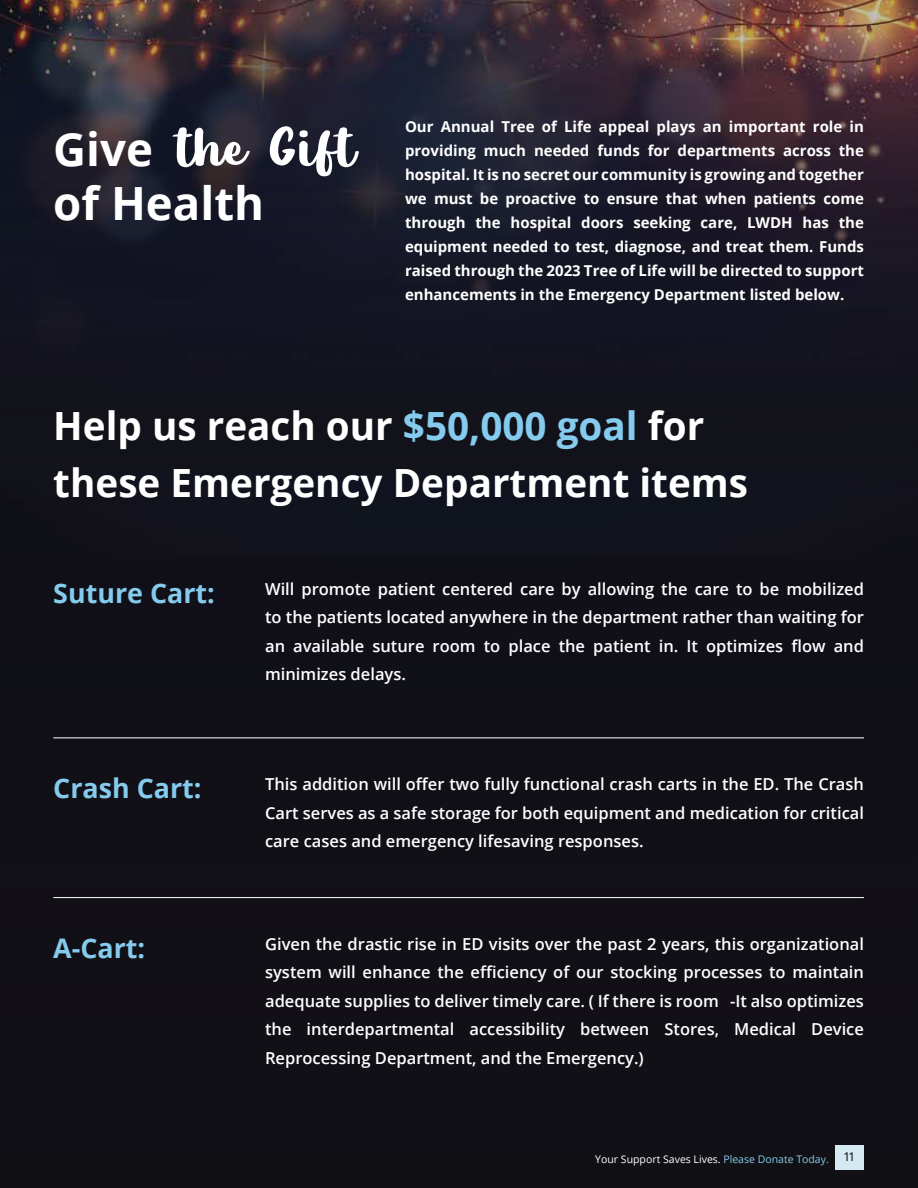
<style>
.page{position:relative;width:918px;height:1188px;background:#fff}
.page>*{position:absolute;margin:0;border:0;box-sizing:border-box;transform-origin:0 0}
.t1{font:54.3px "Only Believe";color:#fff}
.t2{font:700 45.9px "Open Sans";color:#fff}
.t3{font:700 38.85px/56.6px "Open Sans";color:#fff}
.t4{font:700 27px "Open Sans";color:#85cbee}
.t5{font:600 16.5px/28.5px "Open Sans";color:#fff;text-align:justify}
.t6{font:700 15px/24px "Open Sans";color:#fff;text-align:justify}
.t7{font:10.5px "Open Sans";color:#fff}
.s1{font-family:"Open Sans";font-weight:700;font-size:45.9px}
.s2{color:#85cbee}
.s3{font-size:12px;color:#000}
</style>
<div class="page">
<img style="left:0;top:0;width:918px;height:1188px">
<hr style="left:53px;top:738px;width:811px;height:1px;background:#fff">
<hr style="left:53px;top:897px;width:811px;height:1px;background:#fff">
<div style="left:836px;top:1145px;width:28px;height:25px;background:#d5e9f2"></div>
<h1 class="t1" style="left:53px;top:120px;width:304px"><span class="s1">Give</span> the Gift</h1>
<h2 class="t2" style="left:53px;top:171px;width:212px">of Health</h2>
<p class="t6" style="left:405px;top:114px;width:460px">Our Annual Tree of Life appeal plays an important role in providing much needed funds for departments across the hospital. It is no secret our community is growing and together we must be proactive to ensure that when patients come through the hospital doors seeking care, LWDH has the equipment needed to test, diagnose, and treat them. Funds raised through the 2023 Tree of Life will be directed to support enhancements in the Emergency Department listed below.</p>
<h3 class="t3" style="left:53px;top:397px;width:696px">Help us reach our <span class="s2">$50,000 goal</span> for these Emergency Department items</h3>
<h3 class="t4" style="left:53px;top:574px;width:163px">Suture Cart:</h3>
<p class="t5" style="left:265px;top:574px;width:600px">Will promote patient centered care by allowing the care to be mobilized to the patients located anywhere in the department rather than waiting for an available suture room to place the patient in. It optimizes flow and minimizes delays.</p>
<h3 class="t4" style="left:53px;top:769px;width:150px">Crash Cart:</h3>
<p class="t5" style="left:265px;top:770px;width:600px">This addition will offer two fully functional crash carts in the ED. The Crash Cart serves as a safe storage for both equipment and medication for critical care cases and emergency lifesaving responses.</p>
<h3 class="t4" style="left:53px;top:929px;width:94px">A-Cart:</h3>
<p class="t5" style="left:265px;top:929px;width:600px">Given the drastic rise in ED visits over the past 2 years, this organizational system will enhance the efficiency of our stocking processes to maintain adequate supplies to deliver timely care. ( If there is room -It also optimizes the interdepartmental accessibility between Stores, Medical Device Reprocessing Department, and the Emergency.)</p>
<p class="t7" style="left:595px;top:1151px;width:262px">Your Support Saves Lives. <span class="s2">Please Donate Today.</span> <span class="s3">11</span></p>
</div>
